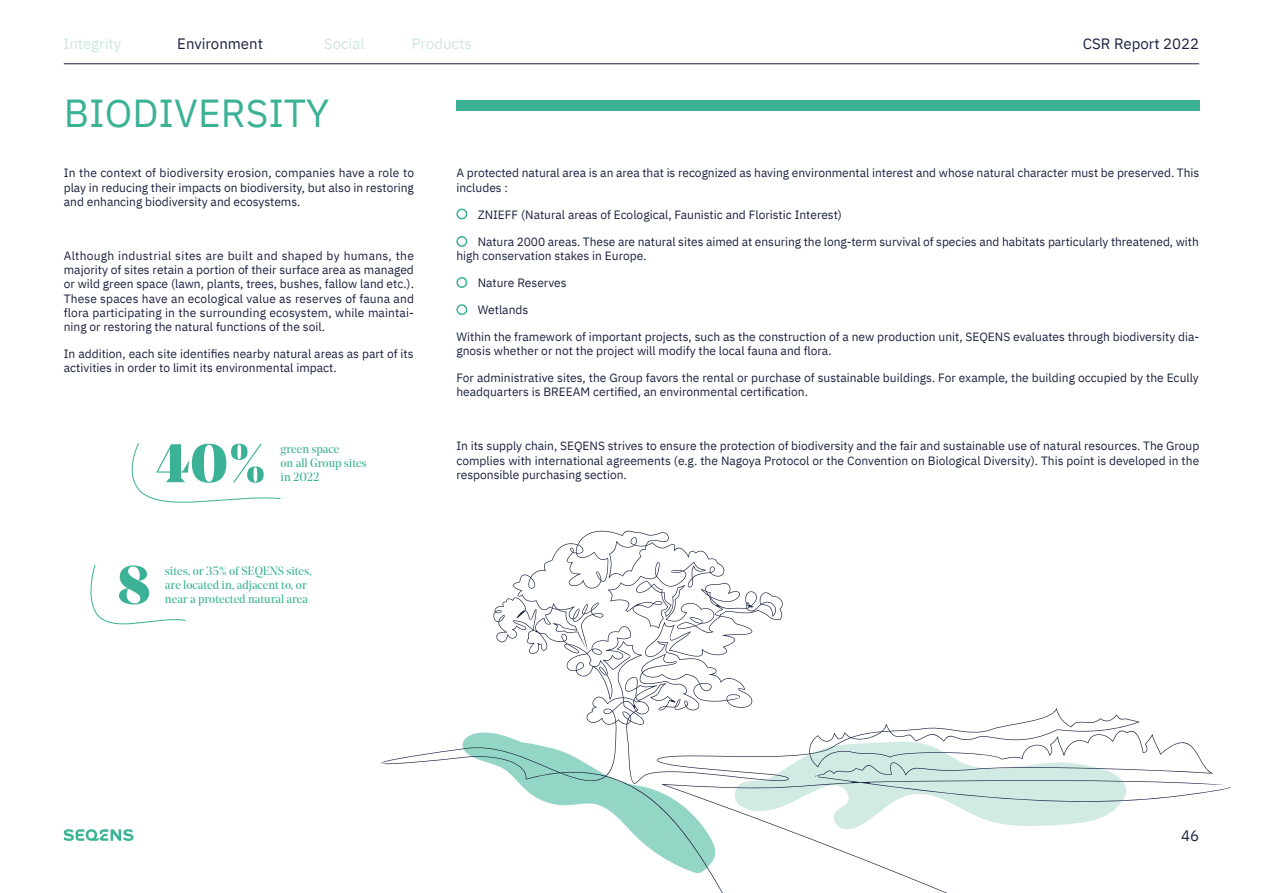
<style>
.page{position:relative;width:1263px;height:893px;background:#fff}
.page>*{position:absolute;margin:0;border:0;box-sizing:border-box;transform-origin:0 0}
.t1{font:900 54px "Noe Display";color:#3bb296}
.t2{font:39px "IBM Plex Sans";color:#3bb296}
.t3{font:15px "IBM Plex Sans";color:#1b2240}
.t4{font:15px "IBM Plex Sans";color:#cfe6e0}
.t5{font:15px "IBM Plex Sans";color:#1a2240}
.t6{font:12px/14.2px "IBM Plex Sans";color:#1b2240}
.t7{font:12px/14.2px "Noe Display";color:#3bb296}
</style>
<div class="page">
<hr style="left:64px;top:63px;width:1135px;height:1px;background:#1b2240">
<svg style="left:64px;top:829px;width:70px;height:12px"></svg>
<div style="left:456px;top:100px;width:743px;height:11px;background:#3bb296"></div>
<svg style="left:131px;top:443px;width:150px;height:60px"></svg>
<svg style="left:90px;top:564px;width:96px;height:61px"></svg>
<div style="left:456px;top:209px;width:11px;height:10px;border:2px solid #3bb296;border-radius:50%"></div>
<div style="left:456px;top:236px;width:11px;height:11px;border:2px solid #3bb296;border-radius:50%"></div>
<div style="left:456px;top:304px;width:11px;height:11px;border:2px solid #3bb296;border-radius:50%"></div>
<div style="left:456px;top:277px;width:11px;height:11px;border:2px solid #3bb296;border-radius:50%"></div>
<svg style="left:381px;top:530px;width:849px;height:363px"></svg>
<p class="t4" style="left:63px;top:32px;width:59px">Integrity</p>
<p class="t3" style="left:177px;top:32px;width:87px">Environment</p>
<p class="t4" style="left:324px;top:32px;width:42px">Social</p>
<p class="t4" style="left:412px;top:32px;width:62px">Products</p>
<h2 class="t2" style="left:64px;top:84px;width:267px">BIODIVERSITY</h2>
<p class="t3" style="left:1083px;top:32px;width:118px">CSR Report 2022</p>
<p class="t6" style="left:64px;top:165px;width:352px;text-align:justify">In the context of biodiversity erosion, companies have a role to play in reducing their impacts on biodiversity, but also in restoring and enhancing biodiversity and ecosystems.</p>
<p class="t6" style="left:64px;top:247px;width:352px;text-align:justify">Although industrial sites are built and shaped by humans, the majority of sites retain a portion of their surface area as managed or wild green space (lawn, plants, trees, bushes, fallow land etc.).<br>These spaces have an ecological value as reserves of fauna and flora participating in the surrounding ecosystem, while maintai&shy;ning or restoring the natural functions of the soil.</p>
<p class="t6" style="left:64px;top:346px;width:351px">In addition, each site identifies nearby natural areas as part of its activities in order to limit its environmental impact.</p>
<h1 class="t1" style="left:156px;top:428px;width:112px">40%</h1>
<p class="t7" style="left:281px;top:441px;width:87px">green space<br>on all Group sites</p>
<p class="t7" style="left:281px;top:470px;width:40px">in 2022</p>
<h1 class="t1" style="left:117px;top:550px;width:35px">8</h1>
<p class="t7" style="left:165px;top:563px;width:148px">sites, or 35% of SEQENS sites, are located in, adjacent to, or</p>
<p class="t7" style="left:165px;top:592px;width:145px">near a protected natural area</p>
<p class="t6" style="left:456px;top:165px;width:744px">A protected natural area is an area that is recognized as having environmental interest and whose natural character must be preserved. This includes :</p>
<p class="t6" style="left:478px;top:206px;width:366px">ZNIEFF (Natural areas of Ecological, Faunistic and Floristic Interest)</p>
<p class="t6" style="left:456px;top:233px;width:744px;text-indent:21px">Natura 2000 areas. These are natural sites aimed at ensuring the long-term survival of species and habitats particularly threatened, with high conservation stakes in Europe.</p>
<p class="t6" style="left:478px;top:274px;width:90px">Nature Reserves</p>
<p class="t6" style="left:478px;top:301px;width:52px">Wetlands</p>
<p class="t6" style="left:456px;top:328px;width:744px">Within the framework of important projects, such as the construction of a new production unit, SEQENS evaluates through biodiversity dia&shy;gnosis whether or not the project will modify the local fauna and flora.</p>
<p class="t6" style="left:456px;top:370px;width:744px">For administrative sites, the Group favors the rental or purchase of sustainable buildings. For example, the building occupied by the Ecully headquarters is BREEAM certified, an environmental certification.</p>
<p class="t6" style="left:456px;top:438px;width:744px;text-align:justify">In its supply chain, SEQENS strives to ensure the protection of biodiversity and the fair and sustainable use of natural resources. The Group complies with international agreements (e.g. the Nagoya Protocol or the Convention on Biological Diversity). This point is developed in the responsible purchasing section.</p>
<p class="t5" style="left:1181px;top:824px;width:19px">46</p>
</div>
